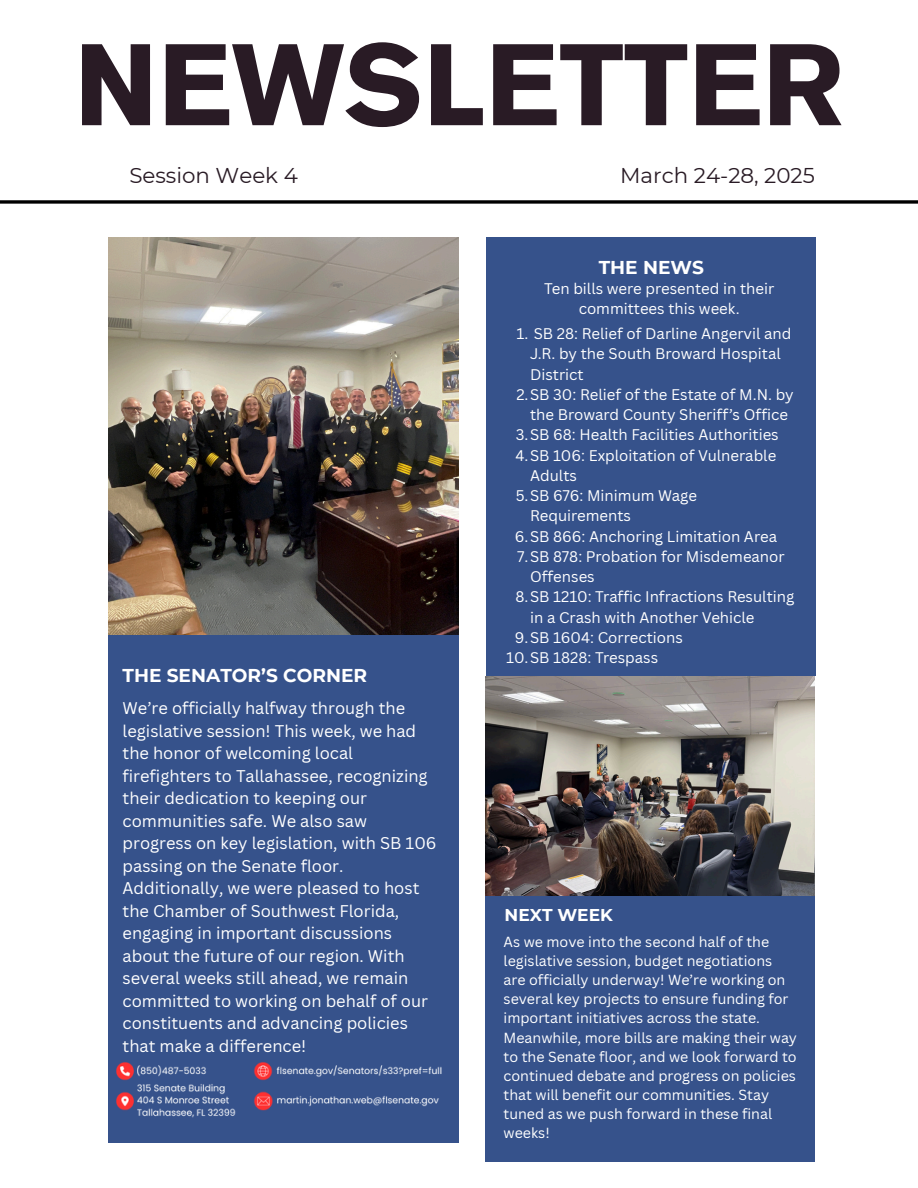
<style>
.page{position:relative;width:918px;height:1188px;background:#fff}
.page>*{position:absolute;margin:0;border:0;box-sizing:border-box;transform-origin:0 0}
.t1{font:700 114.75px "Akzidenz Grotesk Pro";color:#291b25}
.t2{font:21.45px "Montserrat";color:#291b25}
.t3{font:700 18.6px "Montserrat";color:#fff}
.t4{font:700 17.1px "Montserrat";color:#fff}
.t5{font:16.5px/22.5px "Canva Sans";color:#fff}
.t6{font:15px/20.2px "Canva Sans";color:#fff}
.t7{font:14.25px/19.2px "Canva Sans";color:#fff}
</style>
<div class="page">
<div style="left:109px;top:627px;width:350px;height:516px;background:#36528b"></div>
<img style="left:109px;top:237px;width:350px;height:398px">
<div style="left:486px;top:879px;width:329px;height:283px;background:#36528b"></div>
<div style="left:487px;top:237px;width:329px;height:439px;background:#36528b"></div>
<img style="left:486px;top:677px;width:328px;height:218px">
<svg style="left:0;top:200px;width:918px;height:4px;background:#272727"></svg>
<img style="left:108px;top:972px;width:334px;height:171px">
<h1 class="t1" style="left:74px;top:39px;width:771px">NEWSLETTER</h1>
<p class="t2" style="left:129px;top:162px;width:170px">Session Week 4</p>
<p class="t2" style="left:620px;top:162px;width:196px">March 24-28, 2025</p>
<h3 class="t3" style="left:599px;top:256px;width:107px">THE NEWS</h3>
<h2 class="t3" style="left:123px;top:664px;width:246px">THE SENATOR’S CORNER</h2>
<h4 class="t5" style="left:123px;top:697px;width:315px">We’re officially halfway through the legislative session! This week, we had the honor of welcoming local firefighters to Tallahassee, recognizing their dedication to keeping our communities safe. We also saw progress on key legislation, with SB 106 passing on the Senate floor.<br>Additionally, we were pleased to host the Chamber of Southwest Florida, engaging in important discussions about the future of our region. With several weeks still ahead, we remain committed to working on behalf of our constituents and advancing policies that make a difference!</h4>
<p class="t6" style="left:544px;top:278px;width:232px;text-align:center">Ten bills were presented in their committees this week.</p>
<h3 class="t6" style="left:530px;top:323px;width:263px;text-indent:-13px">1. SB 28: Relief of Darline Angervil and<br>J.R. by the South Broward Hospital<br>District</h3>
<h4 class="t6" style="left:516px;top:384px;width:279px;text-align:center">2.SB 30: Relief of the Estate of M.N. by the Broward County Sheriff’s Office</h4>
<p class="t6" style="left:516px;top:424px;width:264px">3.SB 68: Health Facilities Authorities</p>
<p class="t6" style="left:530px;top:445px;width:248px;text-indent:-15px">4.SB 106: Exploitation of Vulnerable<br>Adults</p>
<p class="t6" style="left:530px;top:485px;width:168px;text-indent:-14px">5.SB 676: Minimum Wage<br>Requirements</p>
<p class="t6" style="left:515px;top:526px;width:264px">6.SB 866: Anchoring Limitation Area</p>
<p class="t6" style="left:530px;top:546px;width:256px;text-indent:-13px">7.SB 878: Probation for Misdemeanor<br>Offenses</p>
<p class="t6" style="left:530px;top:586px;width:266px;text-indent:-15px">8.SB 1210: Traffic Infractions Resulting in a Crash with Another Vehicle</p>
<p class="t6" style="left:515px;top:627px;width:169px">9.SB 1604: Corrections</p>
<p class="t6" style="left:506px;top:647px;width:154px">10.SB 1828: Trespass</p>
<h2 class="t4" style="left:505px;top:904px;width:110px">NEXT WEEK</h2>
<p class="t7" style="left:504px;top:932px;width:295px">As we move into the second half of the legislative session, budget negotiations are officially underway! We’re working on several key projects to ensure funding for important initiatives across the state.<br>Meanwhile, more bills are making their way to the Senate floor, and we look forward to continued debate and progress on policies that will benefit our communities. Stay tuned as we push forward in these final weeks!</p>
</div>
